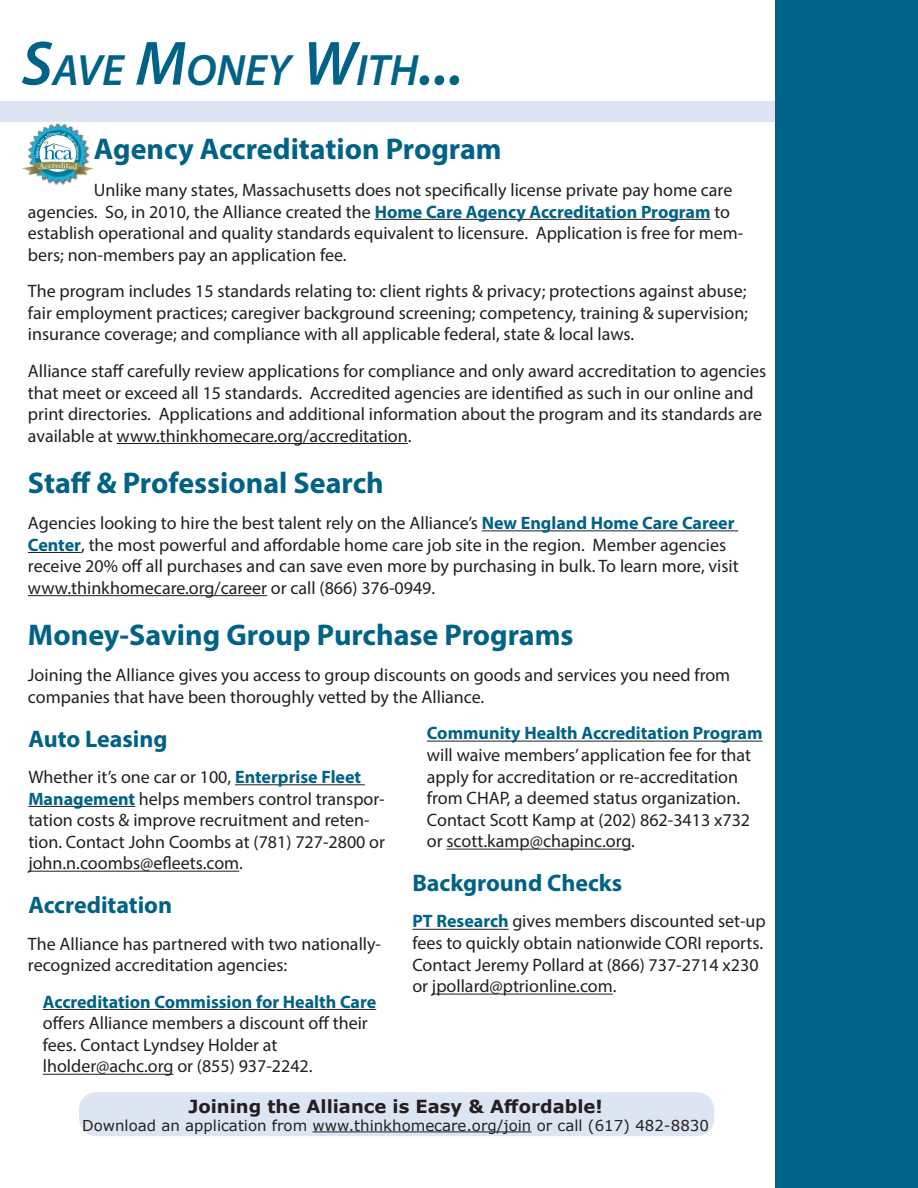
<style>
.page{position:relative;width:918px;height:1188px;background:#fff}
.page>*{position:absolute;margin:0;border:0;box-sizing:border-box;transform-origin:0 0}
.t1{font:italic 600 44.1px "Myriad Pro";color:#006286}
.Paragraph{font:700 30px "Myriad Pro";color:#006286}
.t2{font:700 24px "Myriad Pro";color:#006286}
.Paragraph-2{font:18px/21.6px "Myriad Pro";color:#231f20}
.t3{font:700 18px "Verdana";color:#231f20}
.t4{font:15px "Verdana";color:#231f20}
.t5{font:8.55px "Bell";color:#fff}
.s1{font-size:63px}
.s2{font-weight:700;color:#006286}
</style>
<div class="page">
<div style="left:0;top:101px;width:918px;height:21px;background:#dce5f1"></div>
<hr style="left:375px;top:219px;width:336px;height:1px;background:#231f20">
<hr style="left:117px;top:443px;width:291px;height:1px;background:#231f20">
<hr style="left:482px;top:530px;width:256px;height:1px;background:#231f20">
<hr style="left:28px;top:552px;width:53px;height:1px;background:#231f20">
<hr style="left:28px;top:595px;width:239px;height:1px;background:#231f20">
<hr style="left:235px;top:784px;width:130px;height:1px;background:#231f20">
<hr style="left:28px;top:806px;width:107px;height:1px;background:#231f20">
<hr style="left:28px;top:871px;width:211px;height:1px;background:#231f20">
<hr style="left:43px;top:1009px;width:333px;height:1px;background:#231f20">
<hr style="left:43px;top:1074px;width:131px;height:1px;background:#231f20">
<hr style="left:427px;top:741px;width:336px;height:1px;background:#231f20">
<hr style="left:447px;top:849px;width:184px;height:1px;background:#231f20">
<hr style="left:412px;top:929px;width:97px;height:1px;background:#231f20">
<hr style="left:432px;top:994px;width:181px;height:1px;background:#231f20">
<div style="left:776px;top:0;width:142px;height:1188px;background:#006286"></div>
<div style="left:79px;top:1092px;width:635px;height:44px;background:#dce5f1;border-radius:18px"></div>
<hr style="left:313px;top:1131px;width:218px;height:1px;background:#231f20">
<svg style="left:22px;top:123px;width:72px;height:61px"></svg>
<p class="t1" style="left:22px;top:42px;width:443px"><span class="s1">S</span>AVE <span class="s1">M</span>ONEY <span class="s1">W</span>ITH<span class="s1">...</span></p>
<h2 class="Paragraph" style="left:94px;top:130px;width:409px">Agency Accreditation Program</h2>
<p class="Paragraph-2" style="left:28px;top:179px;width:717px;text-indent:66px">Unlike many states, Massachusetts does not specifically license private pay home care agencies. So, in 2010, the Alliance created the <span class="s2">Home Care Agency Accreditation Program</span> to establish operational and quality standards equivalent to licensure. Application is free for mem&shy;bers; non-members pay an application fee.</p>
<p class="Paragraph-2" style="left:28px;top:280px;width:722px;text-align:justify">The program includes 15 standards relating to: client rights &amp; privacy; protections against abuse; fair employment practices; caregiver background screening; competency, training &amp; supervision; insurance coverage; and compliance with all applicable federal, state &amp; local laws.</p>
<p class="Paragraph-2" style="left:28px;top:360px;width:740px">Alliance staff carefully review applications for compliance and only award accreditation to agencies that meet or exceed all 15 standards. Accredited agencies are identified as such in our online and print directories. Applications and additional information about the program and its standards are available at www.thinkhomecare.org/accreditation.</p>
<h2 class="Paragraph" style="left:28px;top:463px;width:357px">Staff &amp; Professional Search</h2>
<p class="Paragraph-2" style="left:28px;top:512px;width:712px">Agencies looking to hire the best talent rely on the Alliance’s <span class="s2">New England Home Care Career Center</span>, the most powerful and affordable home care job site in the region. Member agencies receive 20% off all purchases and can save even more by purchasing in bulk. To learn more, visit www.thinkhomecare.org/career or call (866) 376-0949.</p>
<p class="Paragraph" style="left:28px;top:615px;width:547px">Money-Saving Group Purchase Programs</p>
<p class="Paragraph-2" style="left:28px;top:664px;width:704px">Joining the Alliance gives you access to group discounts on goods and services you need from companies that have been thoroughly vetted by the Alliance.</p>
<h3 class="t2" style="left:28px;top:723px;width:141px">Auto Leasing</h3>
<p class="Paragraph-2" style="left:28px;top:766px;width:358px">Whether it’s one car or 100, <span class="s2">Enterprise Fleet Management</span> helps members control transpor&shy;tation costs &amp; improve recruitment and reten&shy;tion. Contact John Coombs at (781) 727-2800 or john.n.coombs@efleets.com.</p>
<h3 class="t2" style="left:28px;top:889px;width:145px">Accreditation</h3>
<p class="Paragraph-2" style="left:28px;top:932px;width:355px">The Alliance has partnered with two nationally&shy;recognized accreditation agencies:</p>
<p class="Paragraph-2" style="left:43px;top:991px;width:335px"><span class="s2">Accreditation Commission for Health Care </span>offers Alliance members a discount off their fees. Contact Lyndsey Holder at lholder@achc.org or (855) 937-2242.</p>
<p class="t5" style="left:56px;top:160px;width:5px">e</p>
<p class="Paragraph-2" style="left:427px;top:722px;width:337px"><span class="s2">Community Health Accreditation Program </span>will waive members’ application fee for that apply for accreditation or re-accreditation from CHAP, a deemed status organization.<br>Contact Scott Kamp at (202) 862-3413 x732 or scott.kamp@chapinc.org.</p>
<h3 class="t2" style="left:412px;top:867px;width:211px">Background Checks</h3>
<p class="Paragraph-2" style="left:412px;top:910px;width:355px"><span class="s2">PT Research</span> gives members discounted set-up fees to quickly obtain nationwide CORI reports.<br>Contact Jeremy Pollard at (866) 737-2714 x230 or jpollard@ptrionline.com.</p>
<p class="t3" style="left:188px;top:1093px;width:416px">Joining the Alliance is Easy &amp; Affordable!</p>
<p class="t4" style="left:82px;top:1115px;width:628px">Download an application from www.thinkhomecare.org/join or call (617) 482-8830</p>
</div>
